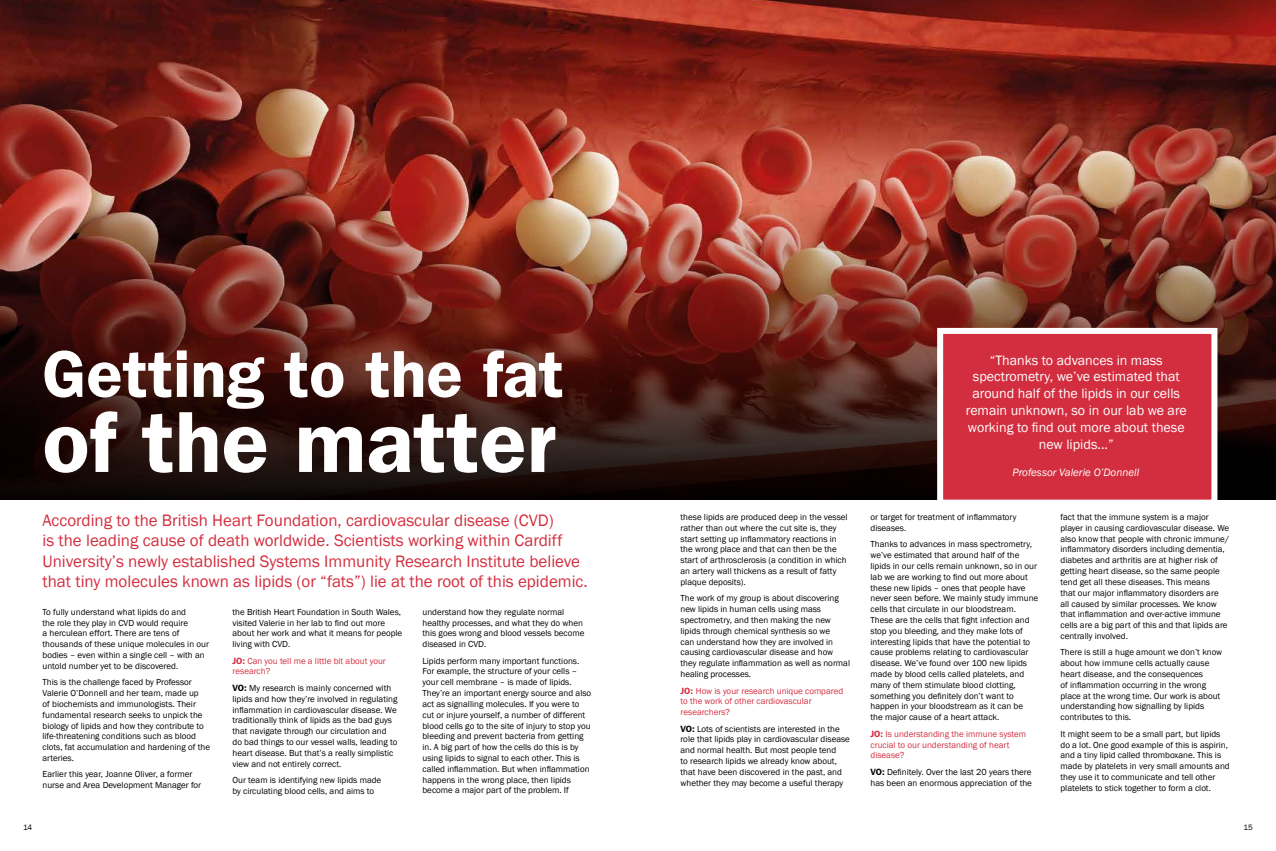
<style>
.page{position:relative;width:1276px;height:851px;background:#fff}
.page>*{position:absolute;margin:0;border:0;box-sizing:border-box;transform-origin:0 0}
.t1{font:600 87px "Franklin Gothic";color:#fff}
.t2{font:600 66.7px "Franklin Gothic";color:#fff}
.t3{font:17px/20.4px "Franklin Gothic";color:#d32e3f}
.t4{font:14px/16.8px "Franklin Gothic";color:#fff;text-align:center}
.t5{font:italic 11px "Franklin Gothic";color:#fff}
.t6{font:9px/10.8px "Franklin Gothic";color:#000}
.t7{font:9px/10.8px "Franklin Gothic";color:#d32e3f}
.t8{font:8px "Franklin Gothic";color:#000}
.s1{font-family:"Franklin Gothic IT Cby BT";font-weight:600}
</style>
<div class="page">
<img style="left:0;top:0;width:1276px;height:200px">
<img style="left:0;top:200px;width:1276px;height:130px">
<svg style="left:0;top:330px;width:1276px;height:169px;background:#33130f"></svg>
<svg style="left:934px;top:325px;width:286px;height:175px;background:#d13d4c"></svg>
<h2 class="t2" style="left:43px;top:334px;width:523px">Getting to the fat</h2>
<h1 class="t1" style="left:43px;top:390px;width:515px">of the matter</h1>
<p class="t3" style="left:43px;top:510px;width:547px">According to the British Heart Foundation, cardiovascular disease (CVD)<br>is the leading cause of death worldwide. Scientists working within Cardiff University’s newly established Systems Immunity Research Institute believe that tiny molecules known as lipids (or “fats”) lie at the root of this epidemic.</p>
<p class="t6" style="left:43px;top:606px;width:168px">To fully understand what lipids do and<br>the role they play in CVD would require<br>a herculean effort. There are tens of thousands of these unique molecules in our bodies – even within a single cell – with an untold number yet to be discovered.</p>
<p class="t6" style="left:43px;top:677px;width:169px">This is the challenge faced by Professor Valerie O’Donnell and her team, made up<br>of biochemists and immunologists. Their fundamental research seeks to unpick the biology of lipids and how they contribute to life-threatening conditions such as blood clots, fat accumulation and hardening of the arteries.</p>
<p class="t6" style="left:43px;top:769px;width:160px">Earlier this year, Joanne Oliver, a former nurse and Area Development Manager for</p>
<p class="t6" style="left:232px;top:606px;width:171px">the British Heart Foundation in South Wales, visited Valerie in her lab to find out more about her work and what it means for people living with CVD.</p>
<p class="t7" style="left:232px;top:655px;width:155px"><span class="s1">JO:</span> Can you tell me a little bit about your research?</p>
<p class="t6" style="left:232px;top:682px;width:166px"><span class="s1">VO:</span> My research is mainly concerned with lipids and how they’re involved in regulating inflammation in cardiovascular disease. We traditionally think of lipids as the bad guys that navigate through our circulation and do bad things to our vessel walls, leading to heart disease. But that’s a really simplistic view and not entirely correct.</p>
<p class="t6" style="left:232px;top:774px;width:150px">Our team is identifying new lipids made by circulating blood cells, and aims to</p>
<p class="t6" style="left:422px;top:606px;width:163px">understand how they regulate normal healthy processes, and what they do when this goes wrong and blood vessels become diseased in CVD.</p>
<p class="t6" style="left:422px;top:655px;width:170px">Lipids perform many important functions.<br>For example, the structure of your cells – your cell membrane – is made of lipids.<br>They’re an important energy source and also act as signalling molecules. If you were to cut or injure yourself, a number of different blood cells go to the site of injury to stop you bleeding and prevent bacteria from getting in. A big part of how the cells do this is by using lipids to signal to each other. This is called inflammation. But when inflammation happens in the wrong place, then lipids become a major part of the problem. If</p>
<p class="t6" style="left:680px;top:512px;width:169px">these lipids are produced deep in the vessel rather than out where the cut site is, they start setting up inflammatory reactions in the wrong place and that can then be the start of arthrosclerosis (a condition in which an artery wall thickens as a result of fatty plaque deposits).</p>
<p class="t6" style="left:680px;top:593px;width:171px">The work of my group is about discovering new lipids in human cells using mass spectrometry, and then making the new lipids through chemical synthesis so we<br>can understand how they are involved in causing cardiovascular disease and how they regulate inflammation as well as normal healing processes.</p>
<p class="t7" style="left:680px;top:685px;width:164px"><span class="s1">JO:</span> How is your research unique compared to the work of other cardiovascular researchers?</p>
<p class="t6" style="left:680px;top:723px;width:171px"><span class="s1">VO:</span> Lots of scientists are interested in the role that lipids play in cardiovascular disease and normal health. But most people tend<br>to research lipids we already know about, that have been discovered in the past, and whether they may become a useful therapy</p>
<h3 class="t4" style="left:965px;top:352px;width:223px">“Thanks to advances in mass spectrometry, we’ve estimated that around half of the lipids in our cells remain unknown, so in our lab we are working to find out more about these new lipids...”</h3>
<p class="t5" style="left:1012px;top:465px;width:128px">Professor Valerie O’Donnell</p>
<p class="t6" style="left:870px;top:512px;width:148px">or target for treatment of inflammatory diseases.</p>
<p class="t6" style="left:870px;top:539px;width:169px">Thanks to advances in mass spectrometry, we’ve estimated that around half of the lipids in our cells remain unknown, so in our lab we are working to find out more about these new lipids – ones that people have never seen before. We mainly study immune cells that circulate in our bloodstream.<br>These are the cells that fight infection and stop you bleeding, and they make lots of interesting lipids that have the potential to cause problems relating to cardiovascular disease. We’ve found over 100 new lipids made by blood cells called platelets, and many of them stimulate blood clotting, something you definitely don’t want to happen in your bloodstream as it can be<br>the major cause of a heart attack.</p>
<p class="t7" style="left:870px;top:728px;width:157px"><span class="s1">JO:</span> Is understanding the immune system crucial to our understanding of heart disease?</p>
<p class="t6" style="left:870px;top:766px;width:163px"><span class="s1">VO:</span> Definitely. Over the last 20 years there has been an enormous appreciation of the</p>
<p class="t6" style="left:1060px;top:512px;width:170px">fact that the immune system is a major player in causing cardiovascular disease. We also know that people with chronic immune/ inflammatory disorders including dementia, diabetes and arthritis are at higher risk of getting heart disease, so the same people tend get all these diseases. This means<br>that our major inflammatory disorders are all caused by similar processes. We know that inflammation and over-active immune cells are a big part of this and that lipids are centrally involved.</p>
<p class="t6" style="left:1060px;top:647px;width:163px">There is still a huge amount we don’t know about how immune cells actually cause heart disease, and the consequences<br>of inflammation occurring in the wrong place at the wrong time. Our work is about understanding how signalling by lipids contributes to this.</p>
<p class="t6" style="left:1060px;top:728px;width:171px">It might seem to be a small part, but lipids do a lot. One good example of this is aspirin, and a tiny lipid called thromboxane. This is made by platelets in very small amounts and they use it to communicate and tell other platelets to stick together to form a clot.</p>
<p class="t8" style="left:23px;top:821px;width:11px">14</p>
<p class="t8" style="left:1243px;top:821px;width:11px">15</p>
</div>
